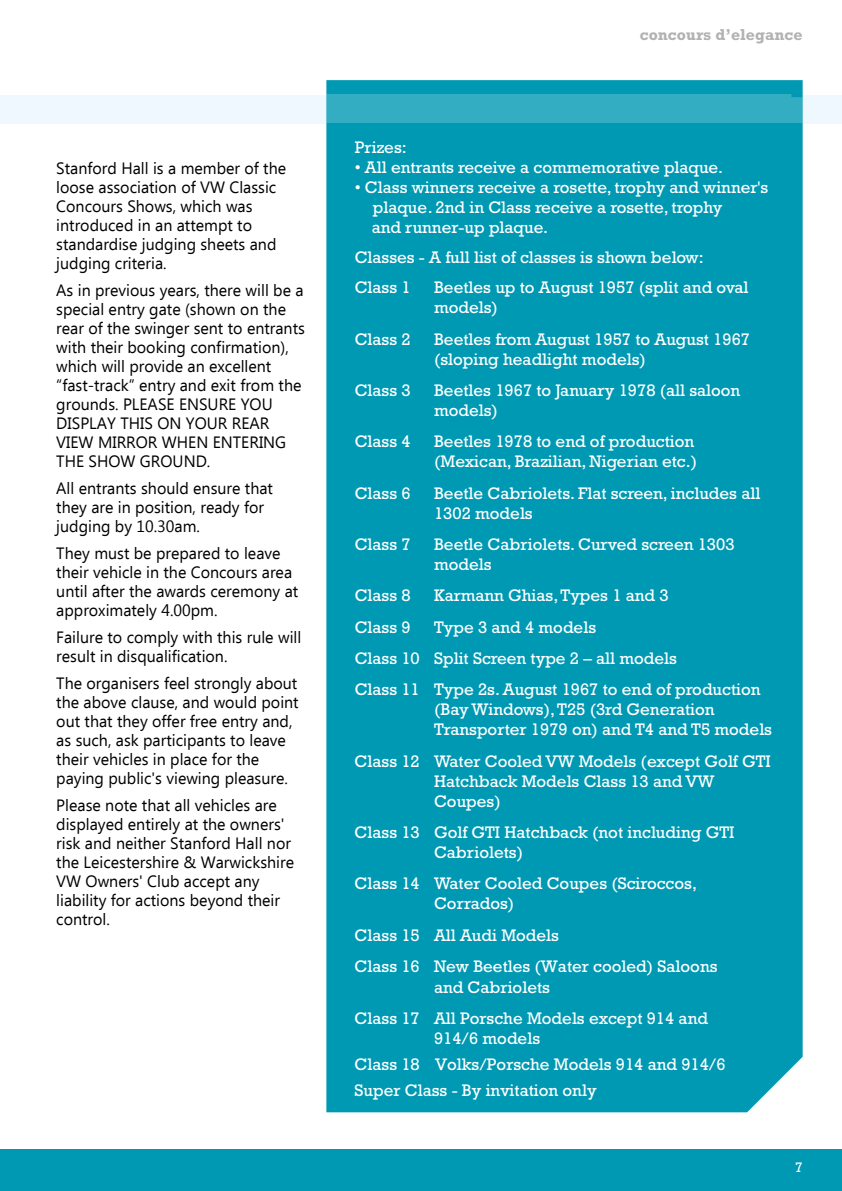
<style>
.page{position:relative;width:842px;height:1191px;background:#fff}
.page>*{position:absolute;margin:0;border:0;box-sizing:border-box;transform-origin:0 0}
.t1{font:17px/20px "Rockwell";color:#fff}
.t2{font:16.4px/19px "Ebrima";color:#000}
.t3{font:700 16px "Rockwell";color:#b3b2b2}
.t4{font:14px "Rockwell";color:#fff}
</style>
<div class="page">
<div style="left:0;top:95px;width:842px;height:28px;background:#eef8fe"></div>
<div style="left:0;top:1149px;width:842px;height:42px;background:#0099b3"></div>
<div style="left:326px;top:80px;width:477px;height:1032px;background:#0099b3"></div>
<div style="left:326px;top:95px;width:477px;height:28px;background:#32adc1"></div>
<p class="t2" style="left:56px;top:159px;width:231px">Stanford Hall is a member of the loose association of VW Classic<br>Concours Shows, which was introduced in an attempt to standardise judging sheets and judging criteria.</p>
<p class="t2" style="left:56px;top:281px;width:250px">As in previous years, there will be a special entry gate (shown on the rear of the swinger sent to entrants with their booking confirmation), which will provide an excellent “fast-track” entry and exit from the grounds. PLEASE ENSURE YOU<br>DISPLAY THIS ON YOUR REAR<br>VIEW MIRROR WHEN ENTERING<br>THE SHOW GROUND.</p>
<p class="t2" style="left:56px;top:479px;width:218px">All entrants should ensure that they are in position, ready for judging by 10.30am.</p>
<p class="t2" style="left:56px;top:544px;width:243px">They must be prepared to leave their vehicle in the Concours area until after the awards ceremony at approximately 4.00pm.</p>
<p class="t2" style="left:56px;top:628px;width:246px">Failure to comply with this rule will result in disqualification.</p>
<p class="t2" style="left:56px;top:674px;width:244px">The organisers feel strongly about the above clause, and would point out that they offer free entry and, as such, ask participants to leave their vehicles in place for the paying public's viewing pleasure.</p>
<p class="t2" style="left:56px;top:796px;width:239px">Please note that all vehicles are displayed entirely at the owners' risk and neither Stanford Hall nor the Leicestershire &amp; Warwickshire<br>VW Owners' Club accept any liability for actions beyond their control.</p>
<p class="t3" style="left:640px;top:25px;width:164px">concours d’elegance</p>
<p class="t1" style="left:355px;top:137px;width:54px">Prizes:</p>
<p class="t1" style="left:355px;top:157px;width:370px">• All entrants receive a commemorative plaque.</p>
<p class="t1" style="left:372px;top:177px;width:398px;text-indent:-17px">• Class winners receive a rosette, trophy and winner's plaque. 2nd in Class receive a rosette, trophy<br>and runner-up plaque.</p>
<p class="t1" style="left:355px;top:242px;width:350px;line-height:30px">Classes - A full list of classes is shown below:<br>Class 1</p>
<p class="t1" style="left:434px;top:277px;width:316px">Beetles up to August 1957 (split and oval models)</p>
<p class="t1" style="left:355px;top:329px;width:57px">Class 2</p>
<p class="t1" style="left:434px;top:329px;width:318px">Beetles from August 1957 to August 1967 (sloping headlight models)</p>
<p class="t1" style="left:355px;top:380px;width:57px">Class 3</p>
<p class="t1" style="left:434px;top:380px;width:308px">Beetles 1967 to January 1978 (all saloon models)</p>
<p class="t1" style="left:355px;top:431px;width:57px">Class 4</p>
<p class="t1" style="left:434px;top:431px;width:265px">Beetles 1978 to end of production (Mexican, Brazilian, Nigerian etc.)</p>
<p class="t1" style="left:355px;top:483px;width:57px">Class 6</p>
<p class="t1" style="left:434px;top:483px;width:328px">Beetle Cabriolets. Flat screen, includes all<br>1302 models</p>
<p class="t1" style="left:355px;top:534px;width:57px">Class 7</p>
<p class="t1" style="left:434px;top:534px;width:302px">Beetle Cabriolets. Curved screen 1303 models</p>
<p class="t1" style="left:355px;top:585px;width:57px">Class 8</p>
<p class="t1" style="left:434px;top:585px;width:236px">Karmann Ghias,Types 1 and 3</p>
<p class="t1" style="left:355px;top:617px;width:57px">Class 9</p>
<p class="t1" style="left:355px;top:611px;width:407px;line-height:31.4px;text-indent:79px">Type 3 and 4 models<br>Class 10 Split Screen type 2 – all models<br>Class 11 Type 2s. August 1967 to end of production</p>
<p class="t1" style="left:434px;top:699px;width:339px">(Bay Windows),T25 (3rd Generation<br>Transporter 1979 on) and T4 and T5 models</p>
<p class="t1" style="left:434px;top:751px;width:338px;text-indent:-79px">Class 12 Water Cooled VW Models (except Golf GTI<br>Hatchback Models Class 13 and VW<br>Coupes)</p>
<p class="t1" style="left:434px;top:822px;width:302px;text-indent:-79px">Class 13 Golf GTI Hatchback (not including GTI<br>Cabriolets)</p>
<p class="t1" style="left:434px;top:873px;width:264px;text-indent:-79px">Class 14 Water Cooled Coupes (Sciroccos,<br>Corrados)</p>
<p class="t1" style="left:355px;top:919px;width:364px;line-height:31.4px">Class 15 All Audi Models<br>Class 16 New Beetles (Water cooled) Saloons</p>
<p class="t1" style="left:355px;top:971px;width:355px;line-height:31px;text-indent:79px">and Cabriolets<br>Class 17 All Porsche Models except 914 and</p>
<p class="t1" style="left:355px;top:1025px;width:372px;line-height:26px;text-indent:79px">914/6 models<br>Class 18 Volks/Porsche Models 914 and 914/6<br>Super Class - By invitation only</p>
<p class="t4" style="left:795px;top:1158px;width:9px">7</p>
</div>
